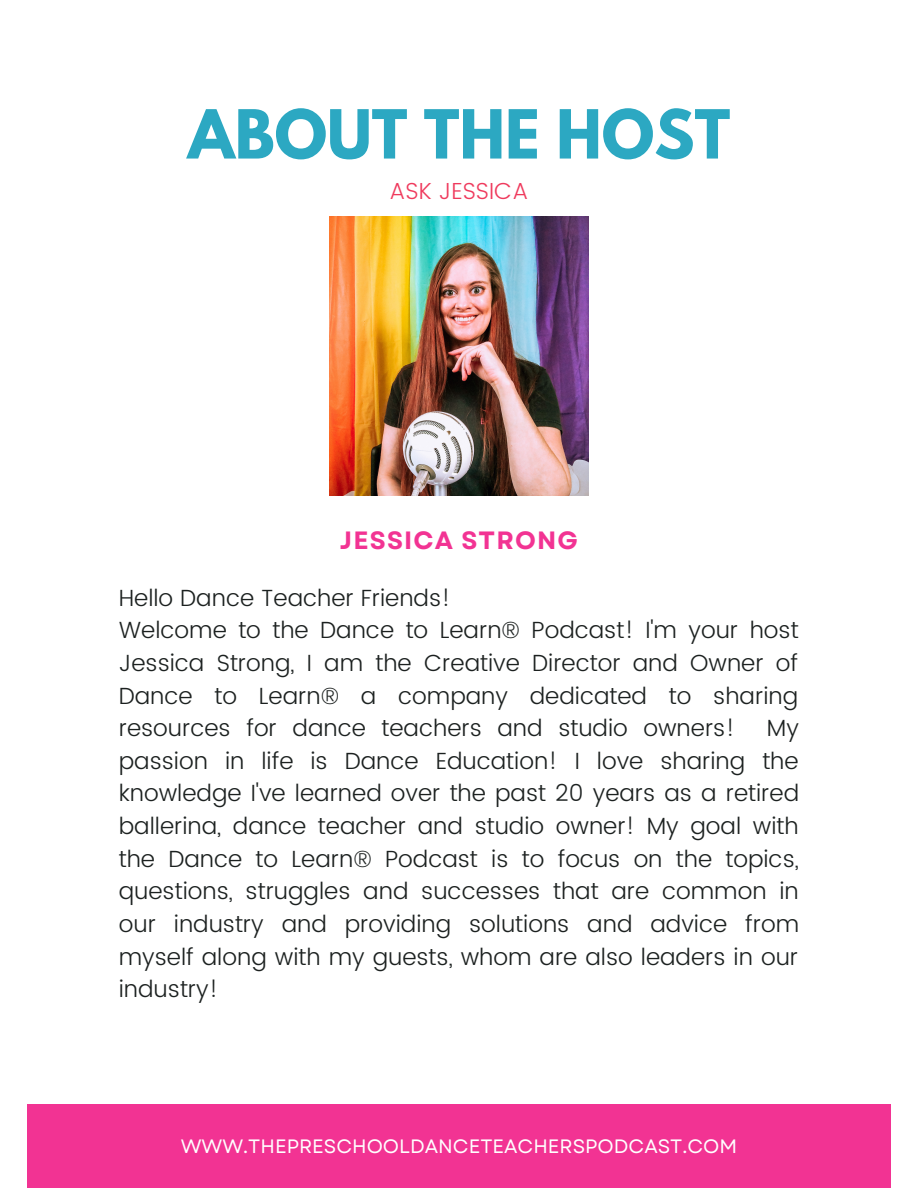
<style>
.page{position:relative;width:918px;height:1188px;background:#fff}
.page>*{position:absolute;margin:0;border:0;box-sizing:border-box;transform-origin:0 0}
.t1{font:700 59.85px "League Spartan";color:#2ca8c2}
.t2{font:700 25.05px "Garet";letter-spacing:.045em;color:#f23393}
.t3{font:300 23.4px/32.7px "Poppins";color:#1c2120}
.t4{font:300 23.25px "Poppins";color:#ef3a5d}
.t5{font:19.35px "Garet";color:#fff}
</style>
<div class="page">
<img style="left:329px;top:216px;width:259px;height:279px">
<div style="left:27px;top:1104px;width:864px;height:84px;background:#f23393"></div>
<h1 class="t1" style="left:188px;top:105px;width:544px">ABOUT THE HOST</h1>
<p class="t4" style="left:390px;top:177px;width:140px">ASK JESSICA</p>
<p class="t2" style="left:340px;top:522px;width:240px">JESSICA STRONG</p>
<p class="t3" style="left:119px;top:581px;width:681px">Hello Dance Teacher Friends!<br>Welcome to the Dance to Learn® Podcast! I'm your host Jessica Strong, I am the Creative Director and Owner of Dance to Learn® a company dedicated to sharing resources for dance teachers and studio owners!</p>
<p class="t3" style="left:119px;top:712px;width:682px;text-align:justify;text-indent:648px">My passion in life is Dance Education! I love sharing the knowledge I've learned over the past 20 years as a retired ballerina, dance teacher and studio owner! My goal with the Dance to Learn® Podcast is to focus on the topics, questions, struggles and successes that are common in our industry and providing solutions and advice from myself along with my guests, whom are also leaders in our industry!</p>
<p class="t5" style="left:181px;top:1132px;width:558px">WWW.THEPRESCHOOLDANCETEACHERSPODCAST.COM</p>
</div>
